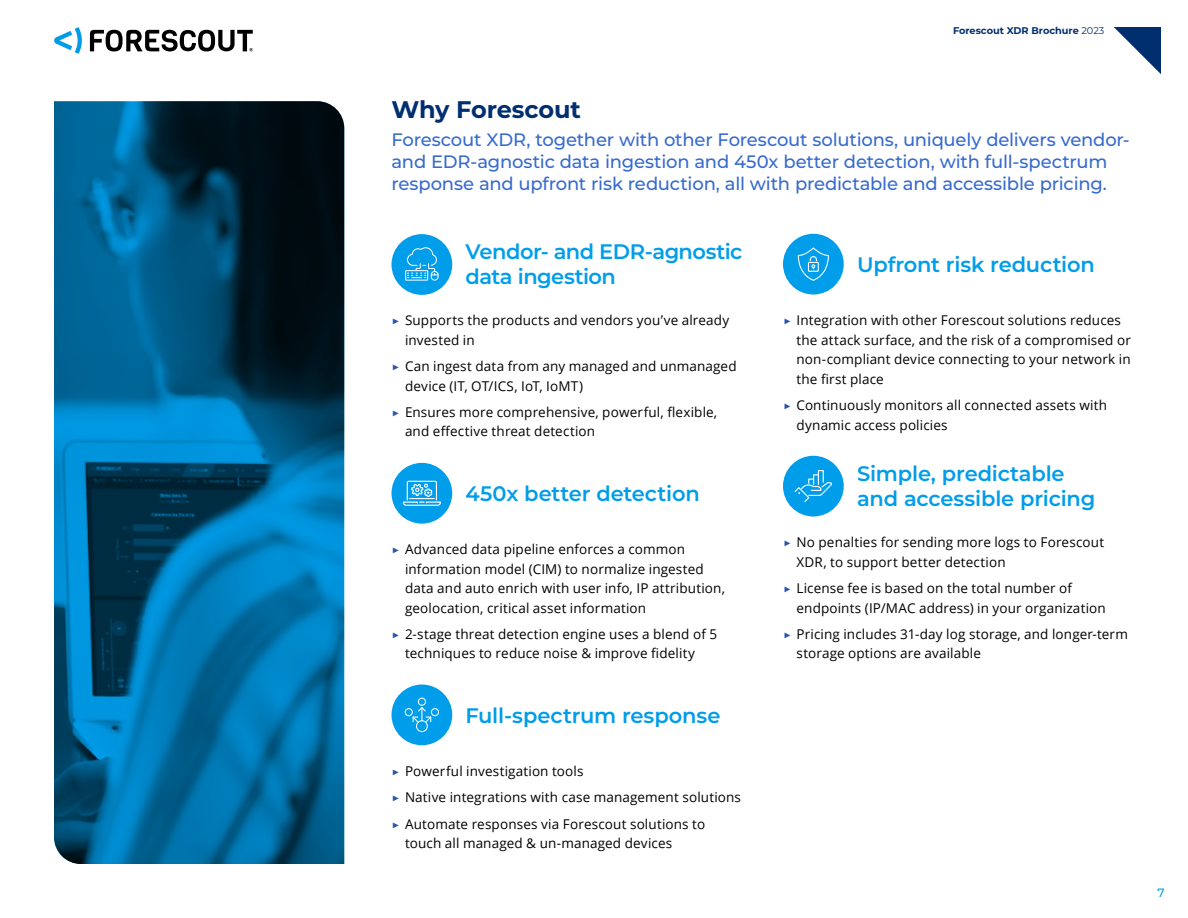
<style>
.page{position:relative;width:1188px;height:918px;background:#fff}
.page>*{position:absolute;margin:0;border:0;box-sizing:border-box;transform-origin:0 0}
.Header_16{font:700 24px "Montserrat";letter-spacing:-.01em;color:#002f70}
.Header_14{font:600 21px/25.2px "Montserrat";letter-spacing:-.01em;color:#009dea}
.Header_12_Span{font:500 18px/21.6px "Montserrat";letter-spacing:-.01em;color:#376bcc}
.t1{font:13.5px/19.5px "Open Sans";letter-spacing:.01em;color:#000}
.t2{font:500 12px "Montserrat";color:#009dea}
.t3{font:700 9.75px "Montserrat";color:#002f70}
.s1{font-weight:400}
.s2{font-family:"Montserrat";color:#2a55a6}
</style>
<div class="page">
<svg style="left:1114px;top:27px;width:47px;height:47px"></svg>
<svg style="left:54px;top:27px;width:28px;height:27px"></svg>
<svg style="left:90px;top:30px;width:163px;height:22px"></svg>
<div style="left:392px;top:234px;width:60px;height:61px;background:#009dea;border-radius:50%"></div>
<div style="left:405px;top:270px;width:23px;height:11px;border:1px solid #fff"></div>
<div style="left:431px;top:271px;width:8px;height:10px;border:1px solid #fff;border-radius:3px"></div>
<svg style="left:406px;top:247px;width:32px;height:31px"></svg>
<div style="left:392px;top:463px;width:60px;height:61px;background:#009dea;border-radius:50%"></div>
<svg style="left:402px;top:480px;width:39px;height:26px"></svg>
<div style="left:392px;top:685px;width:60px;height:60px;background:#009dea;border-radius:50%"></div>
<svg style="left:412px;top:707px;width:20px;height:17px"></svg>
<div style="left:418px;top:698px;width:8px;height:8px;border:1px solid #fff;border-radius:50%"></div>
<div style="left:405px;top:708px;width:8px;height:8px;border:1px solid #fff;border-radius:50%"></div>
<div style="left:431px;top:708px;width:8px;height:8px;border:1px solid #fff;border-radius:50%"></div>
<div style="left:416px;top:720px;width:12px;height:12px;border:1px solid #fff;border-radius:50%"></div>
<div style="left:783px;top:234px;width:61px;height:61px;background:#009dea;border-radius:50%"></div>
<svg style="left:797px;top:247px;width:32px;height:34px"></svg>
<div style="left:783px;top:456px;width:61px;height:61px;background:#009dea;border-radius:50%"></div>
<svg style="left:794px;top:470px;width:39px;height:33px"></svg>
<img style="left:54px;top:101px;width:290px;height:763px">
<p class="t3" style="left:953px;top:23px;width:153px">Forescout XDR Brochure <span class="s1">2023</span></p>
<p class="Header_16" style="left:392px;top:92px;width:191px">Why Forescout</p>
<p class="Header_12_Span" style="left:392px;top:128px;width:740px">Forescout XDR, together with other Forescout solutions, uniquely delivers vendor&shy;and EDR-agnostic data ingestion and 450x better detection, with full-spectrum response and upfront risk reduction, all with predictable and accessible pricing.</p>
<p class="Header_14" style="left:466px;top:238px;width:278px">Vendor- and EDR-agnostic data ingestion</p>
<p class="t1" style="left:405px;top:310px;width:326px;text-indent:-14px"><span class="s2">▶</span> Supports the products and vendors you’ve already invested in</p>
<p class="t1" style="left:405px;top:356px;width:333px;text-indent:-14px"><span class="s2">▶</span> Can ingest data from any managed and unmanaged device (IT, OT/ICS, IoT, IoMT)</p>
<p class="t1" style="left:405px;top:402px;width:314px;text-indent:-14px"><span class="s2">▶</span> Ensures more comprehensive, powerful, flexible, and effective threat detection</p>
<p class="Header_14" style="left:466px;top:480px;width:236px">450x better detection</p>
<p class="t1" style="left:405px;top:539px;width:322px;text-indent:-14px"><span class="s2">▶</span> Advanced data pipeline enforces a common information model (CIM) to normalize ingested data and auto enrich with user info, IP attribution, geolocation, critical asset information</p>
<p class="t1" style="left:405px;top:624px;width:314px;text-indent:-14px"><span class="s2">▶</span> 2-stage threat detection engine uses a blend of 5 techniques to reduce noise &amp; improve fidelity</p>
<p class="Header_14" style="left:466px;top:702px;width:256px">Full-spectrum response</p>
<p class="t1" style="left:392px;top:761px;width:194px"><span class="s2">▶</span> Powerful investigation tools</p>
<p class="t1" style="left:392px;top:787px;width:351px"><span class="s2">▶</span> Native integrations with case management solutions</p>
<p class="t1" style="left:405px;top:814px;width:302px;text-indent:-14px"><span class="s2">▶</span> Automate responses via Forescout solutions to touch all managed &amp; un-managed devices</p>
<p class="Header_14" style="left:857px;top:251px;width:239px">Upfront risk reduction</p>
<p class="t1" style="left:796px;top:310px;width:336px;text-indent:-14px"><span class="s2">▶</span> Integration with other Forescout solutions reduces the attack surface, and the risk of a compromised or non-compliant device connecting to your network in the first place</p>
<p class="t1" style="left:796px;top:395px;width:312px;text-indent:-14px"><span class="s2">▶</span> Continuously monitors all connected assets with dynamic access policies</p>
<p class="Header_14" style="left:857px;top:460px;width:240px">Simple, predictable and accessible pricing</p>
<p class="t1" style="left:796px;top:532px;width:309px;text-indent:-14px"><span class="s2">▶</span> No penalties for sending more logs to Forescout<br>XDR, to support better detection</p>
<p class="t1" style="left:796px;top:578px;width:311px;text-indent:-14px"><span class="s2">▶</span> License fee is based on the total number of endpoints (IP/MAC address) in your organization</p>
<p class="t1" style="left:796px;top:624px;width:333px;text-indent:-14px"><span class="s2">▶</span> Pricing includes 31-day log storage, and longer-term storage options are available</p>
<p class="t2" style="left:1157px;top:884px;width:9px">7</p>
</div>
